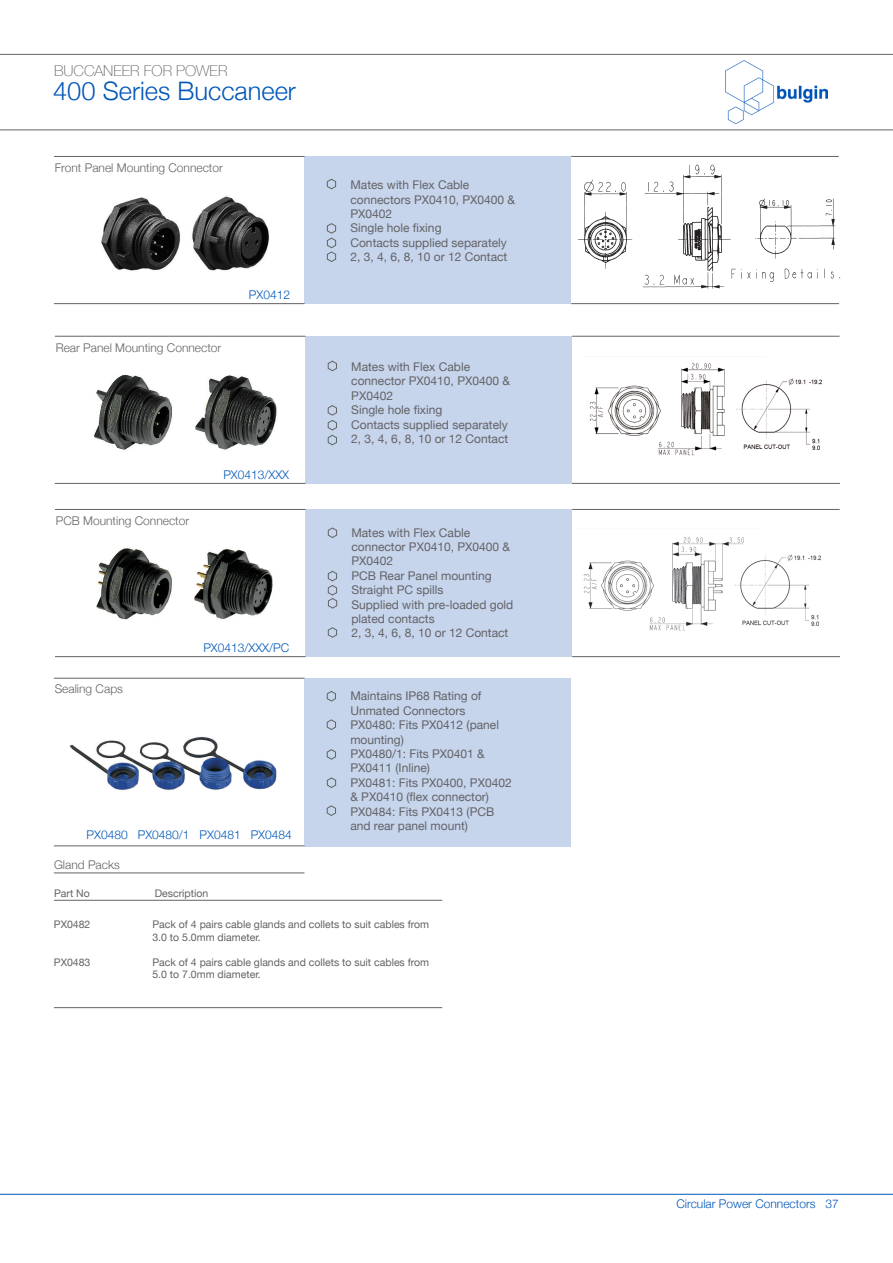
<style>
.page{position:relative;width:893px;height:1263px;background:#fff}
.page>*{position:absolute;margin:0;border:0;box-sizing:border-box;transform-origin:0 0}
.t1{font:300 25.5px "Helvetica Neue";color:#0057b8}
.t2{font:100 15px "Helvetica Neue";color:#636366}
.t3{font:12px "Helvetica Neue";color:#636366}
.t4{font:300 12px "Helvetica Neue";color:#636366}
.t5{font:300 12px "Helvetica Neue";color:#0057b8}
.t6{font:10.5px/12.6px "Helvetica Neue";color:#636366}
</style>
<div class="page">
<img style="left:726px;top:61px;width:101px;height:63px">
<hr style="left:0;top:54px;width:893px;height:1px;background:#636366">
<hr style="left:0;top:129px;width:893px;height:1px;background:#636366">
<hr style="left:0;top:1194px;width:893px;height:1px;background:#0057b8">
<img style="left:96px;top:548px;width:177px;height:72px">
<img style="left:69px;top:736px;width:208px;height:54px">
<img style="left:55px;top:335px;width:249px;height:148px">
<img style="left:101px;top:196px;width:168px;height:75px">
<div style="left:305px;top:156px;width:266px;height:148px;background:#c6d4ec"></div>
<hr style="left:571px;top:156px;width:268px;height:1px;background:#636366">
<hr style="left:54px;top:303px;width:251px;height:1px;background:#636366">
<hr style="left:571px;top:303px;width:268px;height:1px;background:#636366">
<hr style="left:54px;top:156px;width:251px;height:1px;background:#636366">
<svg style="left:327px;top:178px;width:10px;height:12px"></svg>
<svg style="left:327px;top:223px;width:10px;height:39px"></svg>
<div style="left:305px;top:336px;width:267px;height:148px;background:#c6d4ec"></div>
<hr style="left:572px;top:336px;width:268px;height:1px;background:#636366">
<hr style="left:55px;top:483px;width:250px;height:1px;background:#636366">
<hr style="left:572px;top:483px;width:268px;height:1px;background:#636366">
<hr style="left:55px;top:336px;width:250px;height:1px;background:#636366">
<svg style="left:327px;top:360px;width:10px;height:12px"></svg>
<svg style="left:327px;top:405px;width:10px;height:41px"></svg>
<div style="left:305px;top:509px;width:267px;height:148px;background:#c6d4ec"></div>
<hr style="left:572px;top:509px;width:268px;height:1px;background:#636366">
<hr style="left:55px;top:656px;width:250px;height:1px;background:#636366">
<hr style="left:572px;top:656px;width:268px;height:1px;background:#636366">
<hr style="left:55px;top:509px;width:250px;height:1px;background:#636366">
<svg style="left:328px;top:527px;width:10px;height:11px"></svg>
<svg style="left:328px;top:627px;width:10px;height:11px"></svg>
<svg style="left:328px;top:570px;width:10px;height:39px"></svg>
<div style="left:304px;top:678px;width:267px;height:168px;background:#c6d4ec"></div>
<hr style="left:54px;top:845px;width:250px;height:1px;background:#636366">
<hr style="left:54px;top:678px;width:250px;height:1px;background:#636366">
<svg style="left:326px;top:691px;width:10px;height:11px"></svg>
<svg style="left:326px;top:719px;width:10px;height:11px"></svg>
<svg style="left:326px;top:749px;width:10px;height:11px"></svg>
<svg style="left:327px;top:777px;width:10px;height:11px"></svg>
<svg style="left:326px;top:805px;width:10px;height:11px"></svg>
<hr style="left:54px;top:872px;width:250px;height:1px;background:#636366">
<hr style="left:54px;top:900px;width:388px;height:1px;background:#636366">
<hr style="left:54px;top:1007px;width:388px;height:1px;background:#636366">
<img style="left:577px;top:164px;width:264px;height:125px">
<img style="left:583px;top:537px;width:238px;height:94px">
<img style="left:589px;top:363px;width:234px;height:93px">
<p class="t2" style="left:54px;top:59px;width:175px">BUCCANEER FOR POWER</p>
<p class="t1" style="left:53px;top:70px;width:244px">400 Series Buccaneer</p>
<p class="t4" style="left:55px;top:158px;width:170px">Front Panel Mounting Connector</p>
<p class="t4" style="left:56px;top:338px;width:167px">Rear Panel Mounting Connector</p>
<p class="t5" style="left:249px;top:285px;width:43px">PX0412</p>
<p class="t4" style="left:56px;top:511px;width:135px">PCB Mounting Connector</p>
<p class="t5" style="left:223px;top:465px;width:67px">PX0413/XXX</p>
<p class="t4" style="left:55px;top:679px;width:70px">Sealing Caps</p>
<p class="t5" style="left:203px;top:638px;width:87px">PX0413/XXX/PC</p>
<p class="t5" style="left:87px;top:825px;width:207px">PX0480 PX0480/1 PX0481 PX0484</p>
<p class="t3" style="left:350px;top:176px;width:120px">Mates with Flex Cable</p>
<p class="t3" style="left:350px;top:191px;width:166px">connectors PX0410, PX0400 &amp;</p>
<p class="t3" style="left:350px;top:205px;width:43px">PX0402</p>
<p class="t3" style="left:350px;top:219px;width:93px">Single hole fixing</p>
<p class="t3" style="left:350px;top:234px;width:158px">Contacts supplied separately</p>
<p class="t3" style="left:350px;top:248px;width:158px">2, 3, 4, 6, 8, 10 or 12 Contact</p>
<p class="t3" style="left:351px;top:358px;width:120px">Mates with Flex Cable</p>
<p class="t3" style="left:351px;top:373px;width:160px">connector PX0410, PX0400 &amp;</p>
<p class="t3" style="left:351px;top:387px;width:43px">PX0402</p>
<p class="t3" style="left:351px;top:401px;width:93px">Single hole fixing</p>
<p class="t3" style="left:351px;top:416px;width:158px">Contacts supplied separately</p>
<p class="t3" style="left:351px;top:430px;width:158px">2, 3, 4, 6, 8, 10 or 12 Contact</p>
<p class="t3" style="left:351px;top:524px;width:120px">Mates with Flex Cable</p>
<p class="t3" style="left:351px;top:538px;width:160px">connector PX0410, PX0400 &amp;</p>
<p class="t3" style="left:351px;top:552px;width:43px">PX0402</p>
<p class="t3" style="left:351px;top:567px;width:142px">PCB Rear Panel mounting</p>
<p class="t3" style="left:351px;top:581px;width:94px">Straight PC spills</p>
<p class="t3" style="left:351px;top:596px;width:164px">Supplied with pre-loaded gold</p>
<p class="t3" style="left:351px;top:610px;width:85px">plated contacts</p>
<p class="t3" style="left:351px;top:624px;width:158px">2, 3, 4, 6, 8, 10 or 12 Contact</p>
<p class="t3" style="left:350px;top:687px;width:133px">Maintains IP68 Rating of</p>
<p class="t3" style="left:350px;top:702px;width:117px">Unmated Connectors</p>
<p class="t3" style="left:350px;top:716px;width:150px">PX0480: Fits PX0412 (panel</p>
<p class="t3" style="left:350px;top:731px;width:55px">mounting)</p>
<p class="t3" style="left:350px;top:745px;width:136px">PX0480/1: Fits PX0401 &amp;</p>
<p class="t3" style="left:350px;top:759px;width:81px">PX0411 (Inline)</p>
<p class="t3" style="left:350px;top:774px;width:163px">PX0481: Fits PX0400, PX0402</p>
<p class="t3" style="left:350px;top:788px;width:140px">&amp; PX0410 (flex connector)</p>
<p class="t3" style="left:350px;top:803px;width:146px">PX0484: Fits PX0413 (PCB</p>
<p class="t3" style="left:350px;top:817px;width:119px">and rear panel mount)</p>
<p class="t4" style="left:54px;top:855px;width:67px">Gland Packs</p>
<p class="t6" style="left:54px;top:888px;width:37px">Part No</p>
<p class="t6" style="left:155px;top:888px;width:55px">Description</p>
<p class="t6" style="left:54px;top:918px;width:38px">PX0482</p>
<p class="t6" style="left:54px;top:956px;width:38px">PX0483</p>
<p class="t6" style="left:152px;top:918px;width:278px">Pack of 4 pairs cable glands and collets to suit cables from<br>3.0 to 5.0mm diameter.</p>
<p class="t6" style="left:152px;top:956px;width:278px">Pack of 4 pairs cable glands and collets to suit cables from<br>5.0 to 7.0mm diameter.</p>
<p class="t5" style="left:676px;top:1194px;width:164px">Circular Power Connectors 37</p>
</div>
